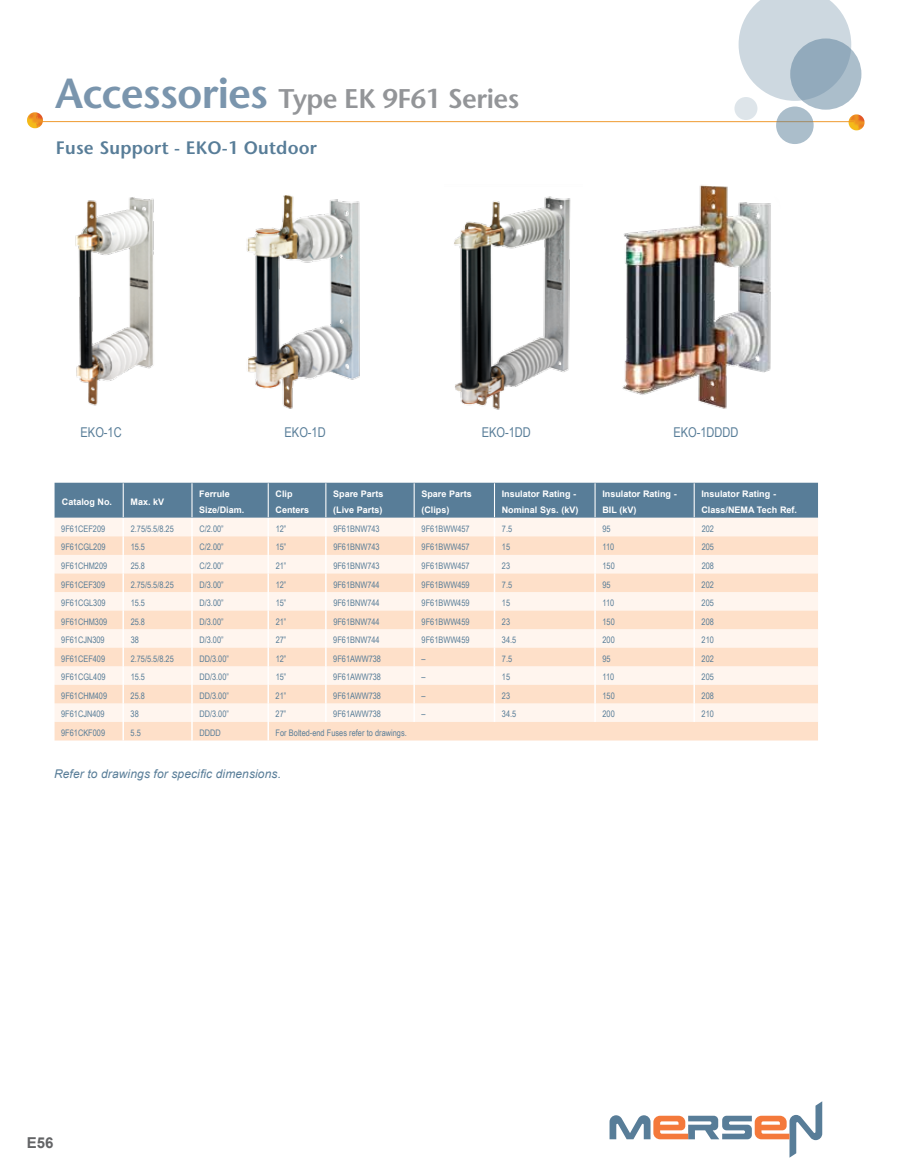
<style>
.page{position:relative;width:905px;height:1175px;background:#fff}
.page>*{position:absolute;margin:0;border:0;box-sizing:border-box;transform-origin:0 0}
.t1{font:600 27px "Stone Sans Std";letter-spacing:-.02em;color:#939598}
.t2{font:600 18px "Stone Sans Std";letter-spacing:.01em;color:#587d98}
.t3{font:700 15px "Arial";color:#636466}
.t4{font:13.5px "Arial Narrow";color:#587d98}
.t5{font:italic 12px "Arial";letter-spacing:.01em;color:#587d98}
.t6{font:9px "Arial Narrow";color:#587d98}
.t7{font:700 9px/16.5px "Arial";color:#fff}
.s1{font-size:42px;color:#7a95ad}
</style>
<div class="page">
<svg style="left:848px;top:114px;width:16px;height:16px"></svg>
<hr style="left:35px;top:121px;width:818px;height:1px;background:#ee9321">
<svg style="left:27px;top:112px;width:16px;height:16px"></svg>
<svg style="left:738px;top:0;width:113px;height:101px"></svg>
<svg style="left:790px;top:38px;width:71px;height:72px;background:#9bb1c1"></svg>
<svg style="left:776px;top:106px;width:37px;height:38px"></svg>
<div style="left:734px;top:97px;width:23px;height:23px;background:#dee5ea;border-radius:50%"></div>
<svg style="left:609px;top:1101px;width:213px;height:56px"></svg>
<img style="left:75px;top:197px;width:79px;height:209px">
<img style="left:246px;top:195px;width:114px;height:214px">
<img style="left:454px;top:196px;width:117px;height:214px">
<img style="left:622px;top:185px;width:149px;height:224px">
<svg style="left:55px;top:483px;width:763px;height:257px;background:#e8dbd2"></svg>
<h1 class="t1" style="left:55px;top:82px;width:465px"><span class="s1">Accessories</span> Type EK 9F61 Series</h1>
<h2 class="t2" style="left:56px;top:137px;width:263px">Fuse Support - EKO-1 Outdoor</h2>
<h3 class="t4" style="left:81px;top:422px;width:43px">EKO-1C</h3>
<h3 class="t4" style="left:284px;top:422px;width:43px">EKO-1D</h3>
<h3 class="t4" style="left:481px;top:422px;width:51px">EKO-1DD</h3>
<h3 class="t4" style="left:673px;top:422px;width:67px">EKO-1DDDD</h3>
<p class="t7" style="left:62px;top:494px;width:52px">Catalog No.</p>
<p class="t7" style="left:130px;top:494px;width:35px">Max. kV</p>
<p class="t7" style="left:199px;top:485px;width:47px">Ferrule<br>Size/Diam.</p>
<p class="t7" style="left:275px;top:485px;width:35px">Clip<br>Centers</p>
<p class="t7" style="left:333px;top:485px;width:52px">Spare Parts (Live Parts)</p>
<p class="t7" style="left:421px;top:485px;width:52px">Spare Parts (Clips)</p>
<p class="t7" style="left:502px;top:485px;width:78px">Insulator Rating -<br>Nominal Sys. (kV)</p>
<p class="t7" style="left:602px;top:485px;width:76px">Insulator Rating -<br>BIL (kV)</p>
<p class="t7" style="left:701px;top:485px;width:97px">Insulator Rating -<br>Class/NEMA Tech Ref.</p>
<p class="t6" style="left:61px;top:522px;width:45px">9F61CEF209</p>
<p class="t6" style="left:131px;top:522px;width:45px">2.75/5.5/8.25</p>
<p class="t6" style="left:199px;top:522px;width:26px">C/2.00”</p>
<p class="t6" style="left:276px;top:522px;width:12px">12”</p>
<p class="t6" style="left:333px;top:522px;width:48px">9F61BNW743</p>
<p class="t6" style="left:421px;top:522px;width:49px">9F61BWW457</p>
<p class="t6" style="left:502px;top:522px;width:12px">7.5</p>
<p class="t6" style="left:602px;top:522px;width:10px">95</p>
<p class="t6" style="left:701px;top:522px;width:14px">202</p>
<p class="t6" style="left:61px;top:540px;width:46px">9F61CGL209</p>
<p class="t6" style="left:131px;top:540px;width:16px">15.5</p>
<p class="t6" style="left:199px;top:540px;width:26px">C/2.00”</p>
<p class="t6" style="left:276px;top:540px;width:12px">15”</p>
<p class="t6" style="left:333px;top:540px;width:48px">9F61BNW743</p>
<p class="t6" style="left:421px;top:540px;width:49px">9F61BWW457</p>
<p class="t6" style="left:502px;top:540px;width:10px">15</p>
<p class="t6" style="left:602px;top:540px;width:13px">110</p>
<p class="t6" style="left:701px;top:540px;width:14px">205</p>
<p class="t6" style="left:61px;top:559px;width:47px">9F61CHM209</p>
<p class="t6" style="left:131px;top:559px;width:16px">25.8</p>
<p class="t6" style="left:199px;top:559px;width:26px">C/2.00”</p>
<p class="t6" style="left:276px;top:559px;width:12px">21”</p>
<p class="t6" style="left:333px;top:559px;width:48px">9F61BNW743</p>
<p class="t6" style="left:421px;top:559px;width:49px">9F61BWW457</p>
<p class="t6" style="left:502px;top:559px;width:10px">23</p>
<p class="t6" style="left:602px;top:559px;width:14px">150</p>
<p class="t6" style="left:701px;top:559px;width:14px">208</p>
<p class="t6" style="left:61px;top:577px;width:45px">9F61CEF309</p>
<p class="t6" style="left:131px;top:577px;width:45px">2.75/5.5/8.25</p>
<p class="t6" style="left:199px;top:577px;width:26px">D/3.00”</p>
<p class="t6" style="left:276px;top:577px;width:12px">12”</p>
<p class="t6" style="left:333px;top:577px;width:48px">9F61BNW744</p>
<p class="t6" style="left:421px;top:577px;width:49px">9F61BWW459</p>
<p class="t6" style="left:502px;top:577px;width:12px">7.5</p>
<p class="t6" style="left:602px;top:577px;width:10px">95</p>
<p class="t6" style="left:701px;top:577px;width:14px">202</p>
<p class="t6" style="left:61px;top:596px;width:46px">9F61CGL309</p>
<p class="t6" style="left:131px;top:596px;width:16px">15.5</p>
<p class="t6" style="left:199px;top:596px;width:26px">D/3.00”</p>
<p class="t6" style="left:276px;top:596px;width:12px">15”</p>
<p class="t6" style="left:333px;top:596px;width:48px">9F61BNW744</p>
<p class="t6" style="left:421px;top:596px;width:49px">9F61BWW459</p>
<p class="t6" style="left:502px;top:596px;width:10px">15</p>
<p class="t6" style="left:602px;top:596px;width:13px">110</p>
<p class="t6" style="left:701px;top:596px;width:14px">205</p>
<p class="t6" style="left:61px;top:615px;width:47px">9F61CHM309</p>
<p class="t6" style="left:131px;top:615px;width:16px">25.8</p>
<p class="t6" style="left:199px;top:615px;width:26px">D/3.00”</p>
<p class="t6" style="left:276px;top:615px;width:12px">21”</p>
<p class="t6" style="left:333px;top:615px;width:48px">9F61BNW744</p>
<p class="t6" style="left:421px;top:615px;width:49px">9F61BWW459</p>
<p class="t6" style="left:502px;top:615px;width:10px">23</p>
<p class="t6" style="left:602px;top:615px;width:14px">150</p>
<p class="t6" style="left:701px;top:615px;width:14px">208</p>
<p class="t6" style="left:61px;top:633px;width:45px">9F61CJN309</p>
<p class="t6" style="left:131px;top:633px;width:10px">38</p>
<p class="t6" style="left:199px;top:633px;width:26px">D/3.00”</p>
<p class="t6" style="left:276px;top:633px;width:12px">27”</p>
<p class="t6" style="left:333px;top:633px;width:48px">9F61BNW744</p>
<p class="t6" style="left:421px;top:633px;width:49px">9F61BWW459</p>
<p class="t6" style="left:502px;top:633px;width:16px">34.5</p>
<p class="t6" style="left:602px;top:633px;width:14px">200</p>
<p class="t6" style="left:701px;top:633px;width:14px">210</p>
<p class="t6" style="left:61px;top:652px;width:45px">9F61CEF409</p>
<p class="t6" style="left:131px;top:652px;width:45px">2.75/5.5/8.25</p>
<p class="t6" style="left:199px;top:652px;width:31px">DD/3.00”</p>
<p class="t6" style="left:276px;top:652px;width:12px">12”</p>
<p class="t6" style="left:333px;top:652px;width:49px">9F61AWW738</p>
<p class="t6" style="left:421px;top:652px;width:6px">–</p>
<p class="t6" style="left:502px;top:652px;width:12px">7.5</p>
<p class="t6" style="left:602px;top:652px;width:10px">95</p>
<p class="t6" style="left:701px;top:652px;width:14px">202</p>
<p class="t6" style="left:61px;top:670px;width:46px">9F61CGL409</p>
<p class="t6" style="left:131px;top:670px;width:16px">15.5</p>
<p class="t6" style="left:199px;top:670px;width:31px">DD/3.00”</p>
<p class="t6" style="left:276px;top:670px;width:12px">15”</p>
<p class="t6" style="left:333px;top:670px;width:49px">9F61AWW738</p>
<p class="t6" style="left:421px;top:670px;width:6px">–</p>
<p class="t6" style="left:502px;top:670px;width:10px">15</p>
<p class="t6" style="left:602px;top:670px;width:13px">110</p>
<p class="t6" style="left:701px;top:670px;width:14px">205</p>
<p class="t6" style="left:61px;top:689px;width:47px">9F61CHM409</p>
<p class="t6" style="left:131px;top:689px;width:16px">25.8</p>
<p class="t6" style="left:199px;top:689px;width:31px">DD/3.00”</p>
<p class="t6" style="left:276px;top:689px;width:12px">21”</p>
<p class="t6" style="left:333px;top:689px;width:49px">9F61AWW738</p>
<p class="t6" style="left:421px;top:689px;width:6px">–</p>
<p class="t6" style="left:502px;top:689px;width:10px">23</p>
<p class="t6" style="left:602px;top:689px;width:14px">150</p>
<p class="t6" style="left:701px;top:689px;width:14px">208</p>
<p class="t6" style="left:61px;top:707px;width:45px">9F61CJN409</p>
<p class="t6" style="left:131px;top:707px;width:10px">38</p>
<p class="t6" style="left:199px;top:707px;width:31px">DD/3.00”</p>
<p class="t6" style="left:275px;top:707px;width:12px">27”</p>
<p class="t6" style="left:333px;top:707px;width:49px">9F61AWW738</p>
<p class="t6" style="left:421px;top:707px;width:6px">–</p>
<p class="t6" style="left:502px;top:707px;width:16px">34.5</p>
<p class="t6" style="left:602px;top:707px;width:14px">200</p>
<p class="t6" style="left:701px;top:707px;width:14px">210</p>
<p class="t6" style="left:61px;top:726px;width:45px">9F61CKF009</p>
<p class="t6" style="left:131px;top:726px;width:12px">5.5</p>
<p class="t6" style="left:199px;top:726px;width:23px">DDDD</p>
<p class="t6" style="left:275px;top:726px;width:133px">For Bolted-end Fuses refer to drawings.</p>
<h3 class="t5" style="left:54px;top:765px;width:228px">Refer to drawings for specific dimensions.</h3>
<h3 class="t3" style="left:27px;top:1132px;width:28px">E56</h3>
</div>
